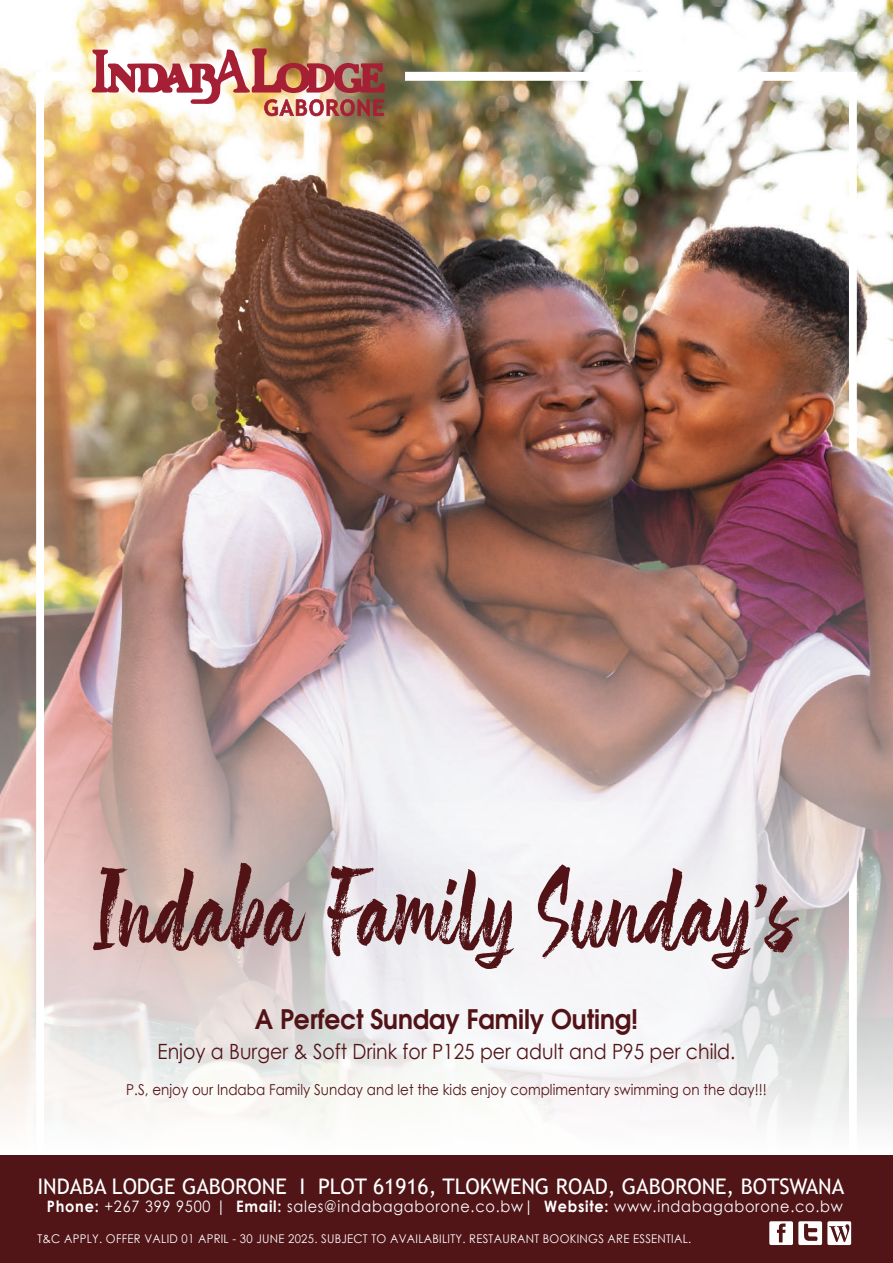
<style>
.page{position:relative;width:893px;height:1263px;background:#fff}
.page>*{position:absolute;margin:0;border:0;box-sizing:border-box;transform-origin:0 0}
.t1{font:105px "The Friday Stroke";color:#521317;scale:.9 1}
.t2{font:600 27px "Avant Garde";letter-spacing:-.005em;color:#521317;scale:.92 1}
.t3{font:21.45px "Trebuchet MS";color:#fff}
.t4{font:21px "Century Gothic";color:#521317;scale:.9 1}
.t5{font:15.75px "Century Gothic";letter-spacing:.05em;color:#fff;scale:.92 1}
.t6{font:15px "Century Gothic";color:#521317;scale:.9 1}
.t7{font:12px "Century Gothic";letter-spacing:.025em;color:#fff;scale:.94 1}
.s1{font-weight:700}
</style>
<div class="page">
<img style="left:0;top:0;width:893px;height:426px">
<img style="left:0;top:426px;width:893px;height:700px">
<img style="left:36px;top:72px;width:821px;height:1054px">
<img style="left:91px;top:47px;width:294px;height:69px">
<div style="left:0;top:1155px;width:893px;height:108px;background:#511518"></div>
<svg style="left:769px;top:1221px;width:82px;height:24px"></svg>
<h1 class="t1" style="left:95px;top:845px;width:782px">Indaba Family Sunday’s</h1>
<h2 class="t2" style="left:255px;top:1001px;width:418px">A Perfect Sunday Family Outing!</h2>
<h3 class="t4" style="left:157px;top:1037px;width:644px">Enjoy a Burger &amp; Soft Drink for P125 per adult and P95 per child.</h3>
<p class="t6" style="left:126px;top:1079px;width:713px">P.S, enjoy our Indaba Family Sunday and let the kids enjoy complimentary swimming on the day!!!</p>
<h3 class="t3" style="left:37px;top:1172px;width:808px">INDABA LODGE GABORONE І PLOT 61916, TLOKWENG ROAD, GABORONE, BOTSWANA</h3>
<h3 class="t5" style="left:47px;top:1195px;width:867px"><span class="s1">Phone:</span> +267 399 9500 | <span class="s1">Email:</span> sales@indabagaborone.co.bw| <span class="s1">Website:</span> www.indabagaborone.co.bw</h3>
<p class="t7" style="left:37px;top:1230px;width:697px">T&amp;C APPLY. OFFER VALID 01 APRIL - 30 JUNE 2025. SUBJECT TO AVAILABILITY. RESTAURANT BOOKINGS ARE ESSENTIAL.</p>
</div>
